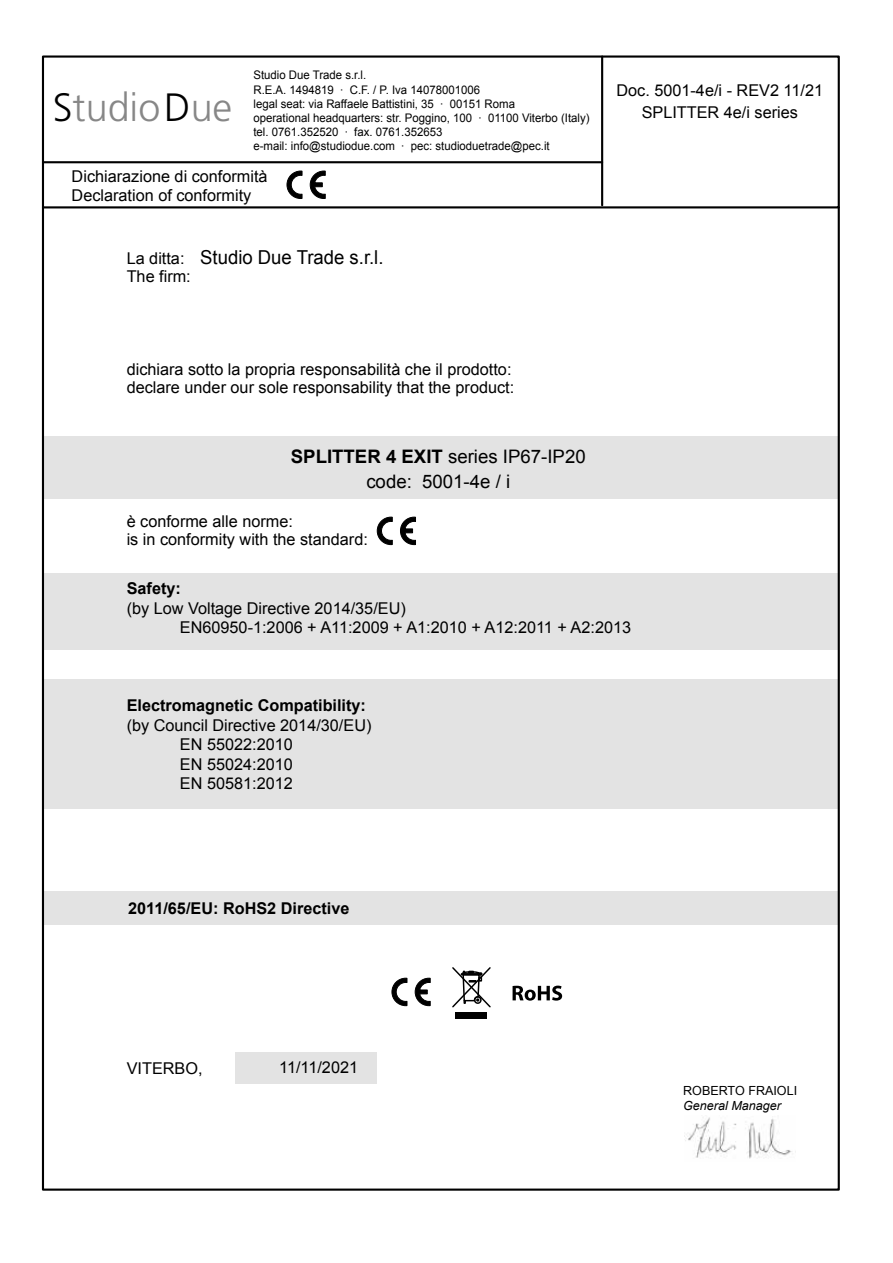
<style>
.page{position:relative;width:893px;height:1263px;background:#fff}
.page>*{position:absolute;margin:0;border:0;box-sizing:border-box;transform-origin:0 0}
.t1{font:300 39.45px "Frutiger";color:#878787}
.t2{font:19.2px "Arial";color:#000;scale:.96 1}
.t3{font:18.6px/25px "Arial";color:#000;text-align:center}
.t4{font:16.2px/19.5px "Arial";color:#000}
.t5{font:700 16.2px "Arial";color:#000}
.t6{font:12.6px "Arial";color:#000}
.t7{font:italic 12.6px "Arial";color:#000}
.t8{font:11.85px/14.2px "Arial";color:#000;scale:.96 1}
.s1{color:#000}
.s2{font-weight:700}
</style>
<div class="page">
<div style="left:43px;top:891px;width:796px;height:34px;background:#e3e3e3"></div>
<div style="left:43px;top:679px;width:796px;height:130px;background:#e3e3e3"></div>
<div style="left:43px;top:573px;width:796px;height:76px;background:#e3e3e3"></div>
<svg style="left:377px;top:517px;width:15px;height:28px"></svg>
<svg style="left:400px;top:517px;width:15px;height:28px"></svg>
<svg style="left:287px;top:171px;width:15px;height:27px"></svg>
<svg style="left:310px;top:171px;width:15px;height:27px"></svg>
<div style="left:42px;top:55px;width:798px;height:153px;border:2px solid #000"></div>
<div style="left:43px;top:436px;width:796px;height:62px;background:#e3e3e3"></div>
<hr style="left:601px;top:57px;width:2px;height:148px;background:#000">
<hr style="left:43px;top:161px;width:559px;height:2px;background:#000">
<div style="left:236px;top:1052px;width:141px;height:32px;background:#e3e3e3"></div>
<svg style="left:452px;top:967px;width:39px;height:41px"></svg>
<div style="left:456px;top:1012px;width:31px;height:6px;background:#000"></div>
<svg style="left:513px;top:985px;width:49px;height:16px"></svg>
<svg style="left:392px;top:978px;width:15px;height:28px"></svg>
<svg style="left:415px;top:978px;width:15px;height:28px"></svg>
<img style="left:684px;top:1117px;width:108px;height:42px">
<h1 class="t1" style="left:53px;top:85px;width:181px"><span class="s1">S</span>tudio<span class="s1">D</span>ue</h1>
<p class="t8" style="left:253px;top:68px;width:352px">Studio Due Trade s.r.l.<br>R.E.A. 1494819 ∙ C.F. / P. Iva 14078001006<br>legal seat: via Raffaele Battistini, 35 ∙ 00151 Roma<br>operational headquarters: str. Poggino, 100 ∙ 01100 Viterbo (Italy) tel. 0761.352520 ∙ fax. 0761.352653<br>e-mail: info@studiodue.com ∙ pec: studioduetrade@pec.it</p>
<p class="t4" style="left:72px;top:167px;width:197px;line-height:18.8px">Dichiarazione di conformità<br>Declaration of conformity</p>
<p class="t4" style="left:127px;top:249px;width:66px;line-height:18.1px">La ditta:<br>The firm:</p>
<p class="t2" style="left:200px;top:245px;width:192px">Studio Due Trade s.r.l.</p>
<p class="t4" style="left:616px;top:80px;width:208px;line-height:21.8px;text-align:center">Doc. 5001-4e/i - REV2 11/21<br>SPLITTER 4e/i series</p>
<p class="t4" style="left:127px;top:360px;width:389px;line-height:18.1px">dichiara sotto la propria responsabilità che il prodotto: declare under our sole responsability that the product:</p>
<p class="t3" style="left:291px;top:444px;width:296px"><span class="s2">SPLITTER 4 EXIT</span> series IP67-IP20 code: 5001-4e / i</p>
<p class="t4" style="left:127px;top:512px;width:243px;line-height:18.1px">è conforme alle norme:<br>is in conformity with the standard:</p>
<p class="t5" style="left:127px;top:578px;width:56px">Safety:</p>
<p class="t4" style="left:180px;top:598px;width:453px;text-indent:-53px">(by Low Voltage Directive 2014/35/EU)<br>EN60950-1:2006 + A11:2009 + A1:2010 + A12:2011 + A2:2013</p>
<p class="t5" style="left:127px;top:695px;width:241px">Electromagnetic Compatibility:</p>
<p class="t4" style="left:180px;top:715px;width:193px;text-indent:-53px">(by Council Directive 2014/30/EU)<br>EN 55022:2010<br>EN 55024:2010<br>EN 50581:2012</p>
<p class="t5" style="left:128px;top:897px;width:223px">2011/65/EU: RoHS2 Directive</p>
<p class="t4" style="left:127px;top:1058px;width:77px">VITERBO,</p>
<p class="t4" style="left:279px;top:1058px;width:80px">11/11/2021</p>
<p class="t6" style="left:683px;top:1083px;width:115px">ROBERTO FRAIOLI</p>
<p class="t7" style="left:683px;top:1097px;width:99px">General Manager</p>
</div>
